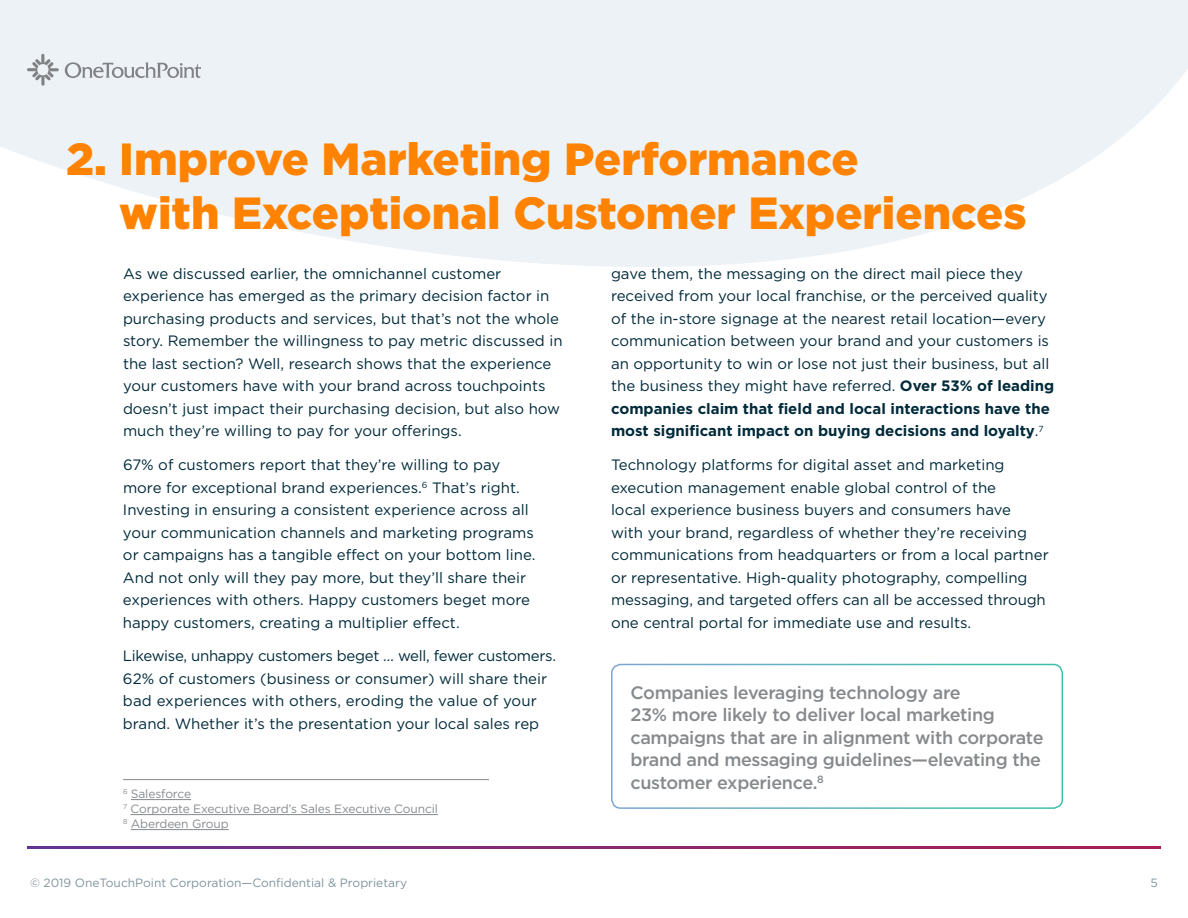
<style>
.page{position:relative;width:1188px;height:918px;background:#fff}
.page>*{position:absolute;margin:0;border:0;box-sizing:border-box;transform-origin:0 0}
.t1{font:900 45px/54px "Gotham";color:#ff8300}
.t2{font:500 18px/22.5px "Gotham";letter-spacing:-.02em;color:#878a8d}
.t3{font:15px/22.5px "Gotham";color:#002a3a}
.t4{font:12px/15px "Gotham";letter-spacing:-.01em;color:#878a8d}
.t5{font:12px "Gotham";color:#80949d}
.s1{font-weight:700}
</style>
<div class="page">
<svg style="left:0;top:0;width:1188px;height:267px;fill:#edf2f6"></svg>
<svg style="left:27px;top:54px;width:32px;height:32px"></svg>
<svg style="left:65px;top:62px;width:136px;height:16px"></svg>
<div style="left:611px;top:664px;width:452px;height:145px;border:2px solid #fff;border-radius:9px"></div>
<hr style="left:123px;top:779px;width:366px;height:1px;background:#878a8d">
<hr style="left:131px;top:799px;width:60px;height:1px;background:#878a8d">
<hr style="left:131px;top:814px;width:307px;height:1px;background:#878a8d">
<hr style="left:131px;top:829px;width:98px;height:1px;background:#878a8d">
<svg style="left:27px;top:846px;width:1134px;height:3px"></svg>
<h1 class="t1" style="left:119px;top:132px;width:909px;text-indent:-53px">2. Improve Marketing Performance<br>with Exceptional Customer Experiences</h1>
<p class="t3" style="left:123px;top:262px;width:441px">As we discussed earlier, the omnichannel customer experience has emerged as the primary decision factor in purchasing products and services, but that’s not the whole story. Remember the willingness to pay metric discussed in the last section? Well, research shows that the experience your customers have with your brand across touchpoints doesn’t just impact their purchasing decision, but also how much they’re willing to pay for your offerings.</p>
<p class="t3" style="left:123px;top:453px;width:414px">67% of customers report that they’re willing to pay more for exceptional brand experiences.<sup>6</sup> That’s right.<br>Investing in ensuring a consistent experience across all your communication channels and marketing programs or campaigns has a tangible effect on your bottom line.<br>And not only will they pay more, but they’ll share their experiences with others. Happy customers beget more happy customers, creating a multiplier effect.</p>
<p class="t3" style="left:123px;top:645px;width:435px">Likewise, unhappy customers beget … well, fewer customers.<br>62% of customers (business or consumer) will share their bad experiences with others, eroding the value of your brand. Whether it’s the presentation your local sales rep</p>
<p class="t4" style="left:123px;top:786px;width:317px"><sup>6</sup> Salesforce<br><sup>7</sup> Corporate Executive Board’s Sales Executive Council<br><sup>8</sup> Aberdeen Group</p>
<p class="t3" style="left:611px;top:262px;width:445px">gave them, the messaging on the direct mail piece they received from your local franchise, or the perceived quality of the in-store signage at the nearest retail location—every communication between your brand and your customers is an opportunity to win or lose not just their business, but all the business they might have referred. <span class="s1">Over 53% of leading companies claim that field and local interactions have the most significant impact on buying decisions and loyalty</span>.<sup>7</sup></p>
<p class="t3" style="left:611px;top:453px;width:439px">Technology platforms for digital asset and marketing execution management enable global control of the<br>local experience business buyers and consumers have<br>with your brand, regardless of whether they’re receiving communications from headquarters or from a local partner or representative. High-quality photography, compelling messaging, and targeted offers can all be accessed through one central portal for immediate use and results.</p>
<p class="t2" style="left:631px;top:681px;width:415px">Companies leveraging technology are<br>23% more likely to deliver local marketing campaigns that are in alignment with corporate brand and messaging guidelines—elevating the customer experience.<sup>8</sup></p>
<p class="t5" style="left:30px;top:875px;width:379px">© 2019 OneTouchPoint Corporation—Confidential &amp; Proprietary</p>
<p class="t5" style="left:1151px;top:875px;width:9px">5</p>
</div>
